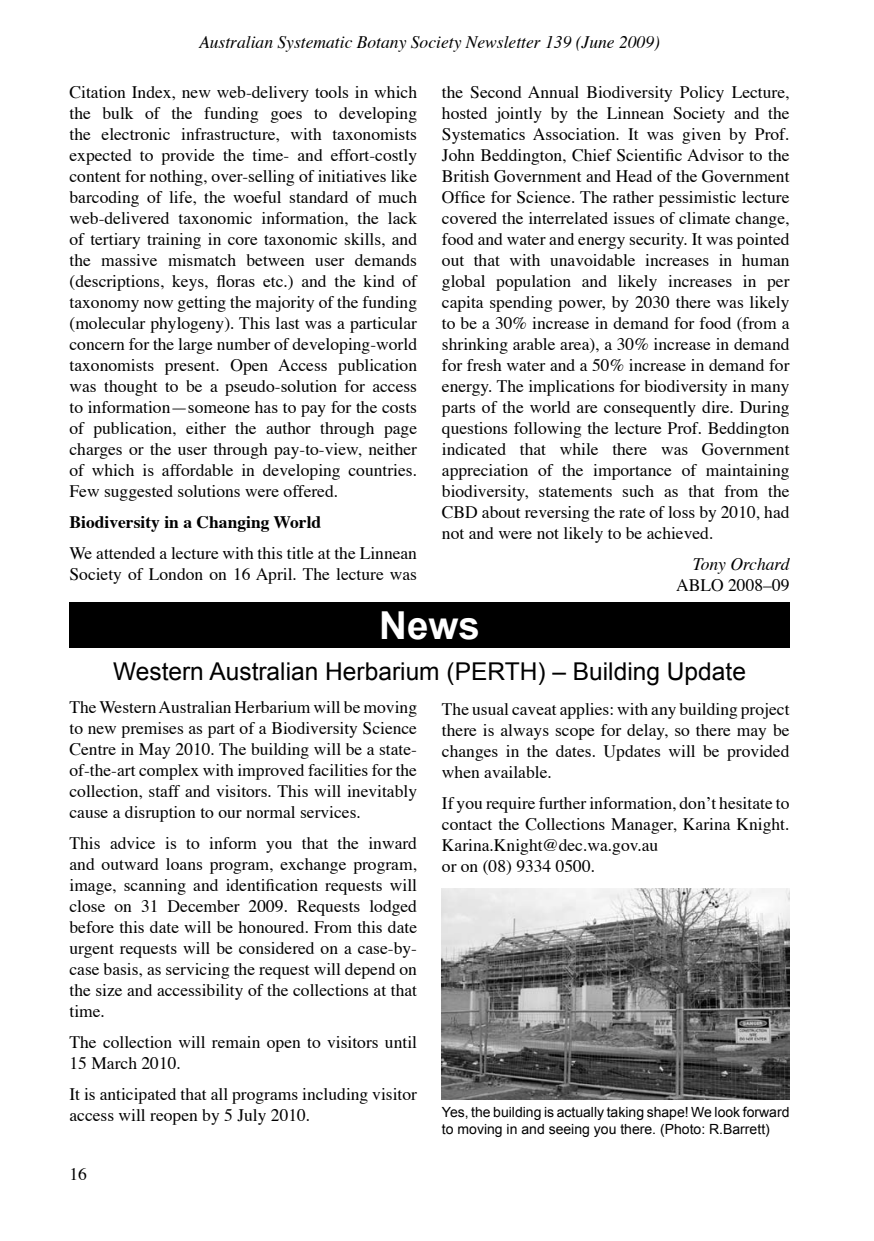
<style>
.page{position:relative;width:874px;height:1241px;background:#fff}
.page>*{position:absolute;margin:0;border:0;box-sizing:border-box;transform-origin:0 0}
.t1{font:700 38.5px "Arial";color:#fff}
.t2{font:24.5px "Arial";color:#000}
.t3{font:17.5px/21px "Times";color:#000;text-align:justify}
.t4{font:italic 17.5px "Times";color:#000}
.t5{font:700 17.5px "Times";color:#000}
.t6{font:14px/16.8px "Arial";color:#000}
</style>
<div class="page">
<div style="left:69px;top:602px;width:720px;height:45px;background:#000"></div>
<img style="left:441px;top:888px;width:348px;height:210px">
<p class="t4" style="left:199px;top:26px;width:462px">Australian Systematic Botany Society Newsletter 139 (June 2009)</p>
<p class="t3" style="left:69px;top:80px;width:349px">Citation Index, new web-delivery tools in which the bulk of the funding goes to developing the electronic infrastructure, with taxonomists expected to provide the time- and effort-costly content for nothing, over-selling of initiatives like barcoding of life, the woeful standard of much web-delivered taxonomic information, the lack of tertiary training in core taxonomic skills, and the massive mismatch between user demands (descriptions, keys, floras etc.) and the kind of taxonomy now getting the majority of the funding (molecular phylogeny). This last was a particular concern for the large number of developing-world taxonomists present. Open Access publication was thought to be a pseudo-solution for access to information—someone has to pay for the costs of publication, either the author through page charges or the user through pay-to-view, neither of which is affordable in developing countries.<br>Few suggested solutions were offered.</p>
<p class="t5" style="left:69px;top:505px;width:253px">Biodiversity in a Changing World</p>
<p class="t3" style="left:69px;top:540px;width:349px">We attended a lecture with this title at the Linnean<br>Society of London on 16 April. The lecture was</p>
<p class="t3" style="left:441px;top:80px;width:349px">the Second Annual Biodiversity Policy Lecture, hosted jointly by the Linnean Society and the Systematics Association. It was given by Prof.<br>John Beddington, Chief Scientific Advisor to the British Government and Head of the Government Office for Science. The rather pessimistic lecture covered the interrelated issues of climate change, food and water and energy security. It was pointed out that with unavoidable increases in human global population and likely increases in per capita spending power, by 2030 there was likely to be a 30% increase in demand for food (from a shrinking arable area), a 30% increase in demand for fresh water and a 50% increase in demand for energy. The implications for biodiversity in many parts of the world are consequently dire. During questions following the lecture Prof. Beddington indicated that while there was Government appreciation of the importance of maintaining biodiversity, statements such as that from the CBD about reversing the rate of loss by 2010, had not and were not likely to be achieved.</p>
<p class="t4" style="left:692px;top:548px;width:98px">Tony Orchard</p>
<p class="t3" style="left:675px;top:573px;width:115px">ABLO 2008–09</p>
<h1 class="t1" style="left:379px;top:600px;width:102px">News</h1>
<h2 class="t2" style="left:113px;top:655px;width:634px">Western Australian Herbarium (PERTH) – Building Update</h2>
<p class="t3" style="left:69px;top:695px;width:349px">The Western Australian Herbarium will be moving to new premises as part of a Biodiversity Science Centre in May 2010. The building will be a state&shy;of-the-art complex with improved facilities for the collection, staff and visitors. This will inevitably cause a disruption to our normal services.</p>
<p class="t3" style="left:69px;top:831px;width:349px">This advice is to inform you that the inward and outward loans program, exchange program, image, scanning and identification requests will close on 31 December 2009. Requests lodged before this date will be honoured. From this date urgent requests will be considered on a case-by&shy;case basis, as servicing the request will depend on the size and accessibility of the collections at that time.</p>
<p class="t3" style="left:69px;top:1030px;width:349px">The collection will remain open to visitors until<br>15 March 2010.</p>
<p class="t3" style="left:69px;top:1081px;width:349px">It is anticipated that all programs including visitor access will reopen by 5 July 2010.</p>
<p class="t3" style="left:69px;top:1161px;width:19px">16</p>
<p class="t3" style="left:441px;top:697px;width:349px">The usual caveat applies: with any building project there is always scope for delay, so there may be changes in the dates. Updates will be provided when available.</p>
<p class="t3" style="left:441px;top:791px;width:349px;text-align:left">If you require further information, don’t hesitate to contact the Collections Manager, Karina Knight.<br>Karina.Knight@dec.wa.gov.au<br>or on (08) 9334 0500.</p>
<p class="t6" style="left:441px;top:1103px;width:349px">Yes, the building is actually taking shape! We look forward to moving in and seeing you there. (Photo: R.Barrett)</p>
</div>
